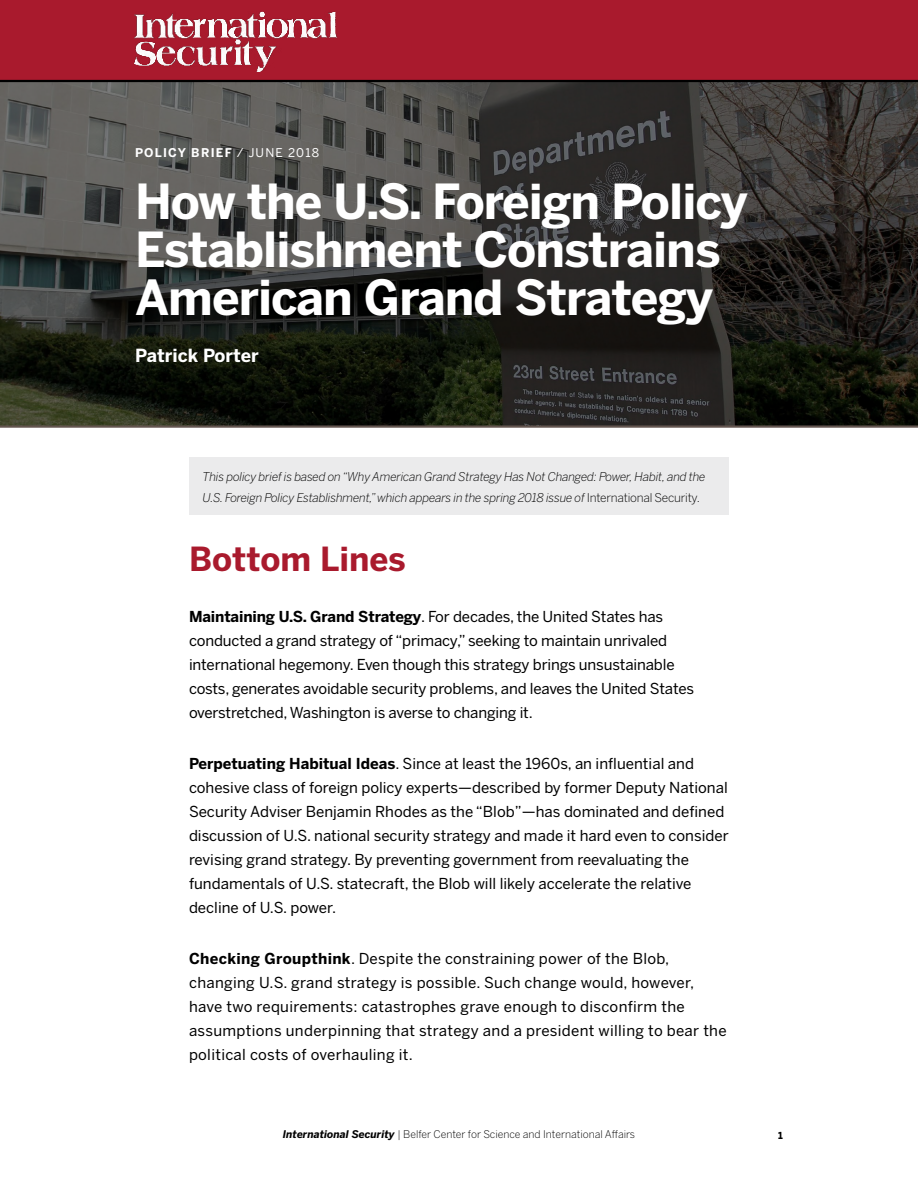
<style>
.page{position:relative;width:918px;height:1188px;background:#fff}
.page>*{position:absolute;margin:0;border:0;box-sizing:border-box;transform-origin:0 0}
.t1{font:700 48px/48px "Benton Sans";letter-spacing:-.02em;color:#fff}
.t2{font:700 33px "Benton Sans";color:#a91a2d}
.t3{font:700 18px "Benton Sans";color:#fff}
.t4{font:15px/24px "Benton Sans";color:#000}
.t5{font:15px/24px "Benton Sans";letter-spacing:.02em;color:#000}
.t6{font:italic 300 12px/21px "Benton Sans";letter-spacing:-.02em;color:#000}
.t7{font:12px "Benton Sans Bold SC";letter-spacing:.1em;color:#fff}
.t8{font:12px "Benton Sans Bold SC";color:#000}
.t9{font:300 10.5px "Benton Sans";color:#000}
.s1{font-family:"Benton Sans"}
.s2{font-family:"Benton Sans Regular SC"}
.s3{font-style:normal}
.s4{font-weight:700}
.s5{font-weight:700;font-style:italic}
</style>
<div class="page">
<svg style="left:0;top:82px;width:918px;height:343px;background:#32322f"></svg>
<div style="left:0;top:0;width:918px;height:80px;background:#a91a2d"></div>
<img style="left:135px;top:12px;width:202px;height:59px">
<hr style="left:0;top:80px;width:918px;height:2px;background:#000">
<hr style="left:0;top:425px;width:918px;height:3px;background:#63554f">
<div style="left:189px;top:458px;width:540px;height:57px;background:#ebebec"></div>
<p class="t7" style="left:135px;top:146px;width:186px">POLICY BRIEF <span class="s1">/</span> <span class="s2">JUNE 2018</span></p>
<h1 class="t1" style="left:135px;top:177px;width:614px">How the U.S. Foreign Policy<br>Establishment Constrains<br>American Grand Strategy</h1>
<p class="t3" style="left:135px;top:345px;width:125px">Patrick Porter</p>
<p class="t6" style="left:202px;top:466px;width:505px">This policy brief is based on “Why American Grand Strategy Has Not Changed: Power, Habit, and the<br>U.S. Foreign Policy Establishment,” which appears in the spring 2018 issue of <span class="s3">International Security.</span></p>
<h2 class="t2" style="left:189px;top:539px;width:218px">Bottom Lines</h2>
<p class="t4" style="left:189px;top:605px;width:507px"><span class="s4">Maintaining U.S. Grand Strategy</span>. For decades, the United States has conducted a grand strategy of “primacy,” seeking to maintain unrivaled international hegemony. Even though this strategy brings unsustainable costs, generates avoidable security problems, and leaves the United States overstretched, Washington is averse to changing it.</p>
<p class="t4" style="left:189px;top:752px;width:541px"><span class="s4">Perpetuating Habitual Ideas</span>. Since at least the 1960s, an influential and cohesive class of foreign policy experts—described by former Deputy National Security Adviser Benjamin Rhodes as the “Blob”—has dominated and defined discussion of U.S. national security strategy and made it hard even to consider revising grand strategy. By preventing government from reevaluating the fundamentals of U.S. statecraft, the Blob will likely accelerate the relative decline of U.S. power.</p>
<p class="t5" style="left:189px;top:947px;width:539px"><span class="s4">Checking Groupthink</span>. Despite the constraining power of the Blob, changing U.S. grand strategy is possible. Such change would, however, have two requirements: catastrophes grave enough to disconfirm the assumptions underpinning that strategy and a president willing to bear the political costs of overhauling it.</p>
<p class="t9" style="left:283px;top:1128px;width:354px"><span class="s5">International Security</span> | Belfer Center for Science and International Affairs</p>
<p class="t8" style="left:778px;top:1127px;width:6px">1</p>
</div>
